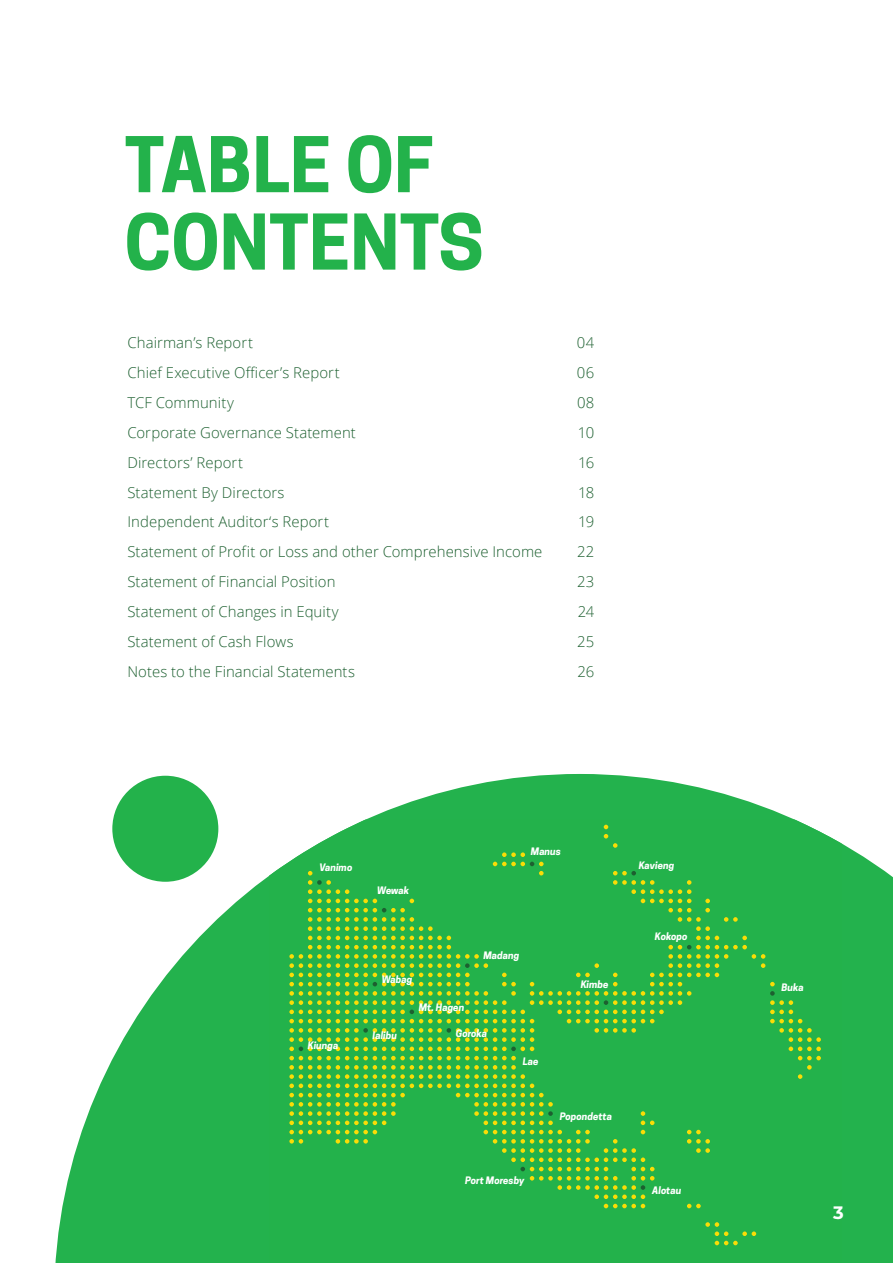
<style>
.page{position:relative;width:893px;height:1263px;background:#fff}
.page>*{position:absolute;margin:0;border:0;box-sizing:border-box;transform-origin:0 0}
.t1{font:700 72px/77.4px "Cooper Hewitt";color:#23b24b}
.t2{font:700 18px "Montserrat";color:#fff}
.t3{font:300 14.85px "Open Sans";letter-spacing:.005em;color:#1d6030}
.t4{font:italic 700 9.75px "Cooper Hewitt";color:#fff}
</style>
<div class="page">
<svg style="left:55px;top:774px;width:838px;height:489px;fill:#23b24d"></svg>
<div style="left:269px;top:819px;width:572px;height:444px;background:#23b24b"></div>
<svg style="left:289px;top:825px;width:532px;height:383px;background:#32b547"></svg>
<svg style="left:705px;top:1222px;width:51px;height:23px"></svg>
<h1 class="t1" style="left:124px;top:127px;width:361px">TABLE OF<br>CONTENTS</h1>
<p class="t3" style="left:127px;top:333px;width:127px">Chairman’s Report</p>
<p class="t3" style="left:577px;top:333px;width:19px">04</p>
<p class="t3" style="left:127px;top:363px;width:214px">Chief Executive Officer’s Report</p>
<p class="t3" style="left:577px;top:363px;width:19px">06</p>
<p class="t3" style="left:127px;top:393px;width:108px">TCF Community</p>
<p class="t3" style="left:577px;top:393px;width:19px">08</p>
<p class="t3" style="left:127px;top:422px;width:230px">Corporate Governance Statement</p>
<p class="t3" style="left:578px;top:422px;width:18px">10</p>
<p class="t3" style="left:127px;top:452px;width:117px">Directors’ Report</p>
<p class="t3" style="left:578px;top:452px;width:18px">16</p>
<p class="t3" style="left:127px;top:482px;width:159px">Statement By Directors</p>
<p class="t3" style="left:578px;top:482px;width:18px">18</p>
<p class="t3" style="left:127px;top:512px;width:203px">Independent Auditor‘s Report</p>
<p class="t3" style="left:578px;top:512px;width:18px">19</p>
<p class="t3" style="left:127px;top:542px;width:417px">Statement of Profit or Loss and other Comprehensive Income</p>
<p class="t3" style="left:577px;top:542px;width:19px">22</p>
<p class="t3" style="left:127px;top:572px;width:210px">Statement of Financial Position</p>
<p class="t3" style="left:577px;top:572px;width:19px">23</p>
<p class="t3" style="left:127px;top:601px;width:213px">Statement of Changes in Equity</p>
<p class="t3" style="left:578px;top:601px;width:18px">24</p>
<p class="t3" style="left:127px;top:631px;width:168px">Statement of Cash Flows</p>
<p class="t3" style="left:577px;top:631px;width:19px">25</p>
<p class="t3" style="left:127px;top:661px;width:229px">Notes to the Financial Statements</p>
<p class="t3" style="left:577px;top:661px;width:18px">26</p>
<p class="t4" style="left:319px;top:861px;width:34px">Vanimo</p>
<p class="t4" style="left:377px;top:884px;width:34px">Wewak</p>
<p class="t4" style="left:531px;top:845px;width:32px">Manus</p>
<p class="t4" style="left:308px;top:1039px;width:32px">Kiunga</p>
<p class="t4" style="left:382px;top:973px;width:32px">Wabag</p>
<p class="t4" style="left:484px;top:949px;width:37px">Madang</p>
<p class="t4" style="left:373px;top:1029px;width:26px">Ialibu</p>
<p class="t4" style="left:419px;top:1002px;width:47px">Mt. Hagen</p>
<p class="t4" style="left:456px;top:1028px;width:33px">Goroka</p>
<p class="t4" style="left:523px;top:1055px;width:17px">Lae</p>
<p class="t4" style="left:581px;top:978px;width:29px">Kimbe</p>
<p class="t4" style="left:560px;top:1110px;width:54px">Popondetta</p>
<p class="t4" style="left:465px;top:1174px;width:61px">Port Moresby</p>
<p class="t4" style="left:639px;top:859px;width:37px">Kavieng</p>
<p class="t4" style="left:655px;top:931px;width:34px">Kokopo</p>
<p class="t4" style="left:652px;top:1184px;width:31px">Alotau</p>
<p class="t4" style="left:781px;top:982px;width:24px">Buka</p>
<p class="t2" style="left:833px;top:1199px;width:12px">3</p>
</div>
